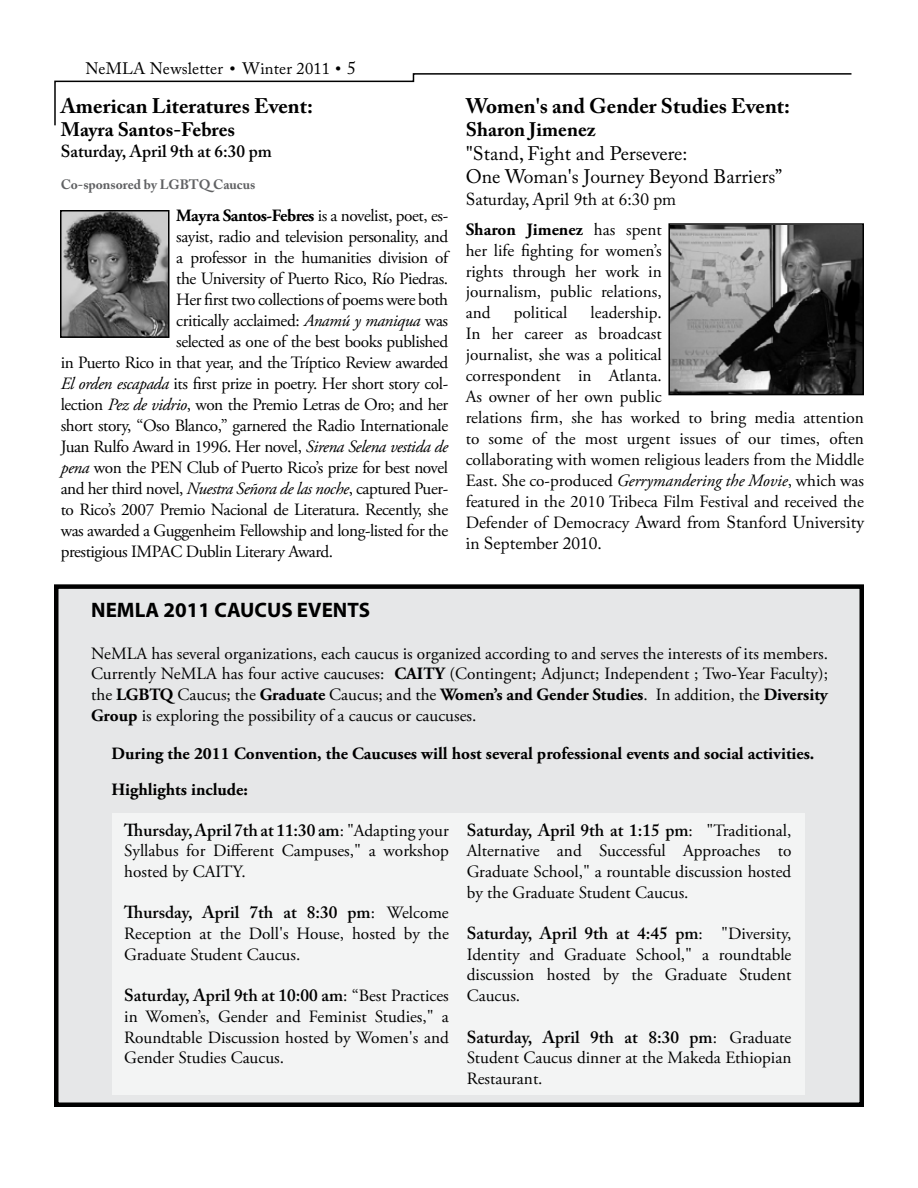
<style>
.page{position:relative;width:918px;height:1188px;background:#fff}
.page>*{position:absolute;margin:0;border:0;box-sizing:border-box;transform-origin:0 0}
.t1{font:700 21px "Adobe Caslon Pro";color:#000}
.t2{font:700 21px "Myriad Pro";color:#000}
.t3{font:19.5px/23.4px "Adobe Caslon Pro";color:#000}
.t4{font:700 19.5px "Adobe Caslon Pro";color:#000}
.t5{font:18px "Times New Roman";color:#000}
.t6{font:17.25px/21px "Adobe Garamond Pro";letter-spacing:-.005em;color:#000;text-align:justify}
.t7{font:17.25px "Adobe Garamond Pro";letter-spacing:-.025em;color:#000}
.t8{font:600 17.25px "Adobe Caslon Pro";color:#000}
.t9{font:700 17.25px/36px "Adobe Garamond Pro";color:#000}
.t10{font:17.25px/21px "Adobe Caslon Pro";color:#000}
.t11{font:16.5px "Adobe Caslon Pro";letter-spacing:.01em;color:#000}
.t12{font:700 13.5px "Adobe Caslon Pro";color:#606163}
.s1{font-weight:700;font-size:27px}
.s2{font-size:18px}
.s3{font-weight:700}
.s4{font-style:italic}
.s5{font-family:"Adobe Garamond Pro"}
.s6{font-family:"Adobe Garamond Pro";font-weight:400}
</style>
<div class="page">
<svg style="left:54px;top:73px;width:798px;height:53px"></svg>
<div style="left:86px;top:54px;width:303px;height:22px;background:#fff"></div>
<img style="left:671px;top:226px;width:190px;height:166px">
<div style="left:668px;top:223px;width:196px;height:172px;border:2px solid #000"></div>
<div style="left:56px;top:587px;width:806px;height:518px;background:#e6e7e8"></div>
<div style="left:54px;top:584px;width:810px;height:523px;border:4px solid #000"></div>
<img style="left:63px;top:213px;width:104px;height:122px">
<div style="left:60px;top:210px;width:110px;height:128px;border:2px solid #000"></div>
<div style="left:112px;top:813px;width:693px;height:282px;background:#f3f4f4"></div>
<p class="t11" style="left:86px;top:58px;width:272px">NeMLA Newsletter <span class="s1">∙</span> Winter 2011 <span class="s1">∙</span> <span class="s2">5</span></p>
<p class="t5" style="left:94px;top:56px;width:273px">NeMLA Newsletter • Winter 2010 • 5</p>
<p class="t1" style="left:61px;top:93px;width:254px">American Literatures Event:</p>
<p class="t4" style="left:61px;top:118px;width:176px">Mayra Santos-Febres</p>
<p class="t8" style="left:61px;top:141px;width:213px">Saturday, April 9th at 6:30 pm</p>
<p class="t12" style="left:61px;top:177px;width:196px">Co-sponsored by LGBTQ Caucus</p>
<p class="t7" style="left:176px;top:205px;width:273px"><span class="s3">Mayra Santos-Febres</span> is a novelist, poet, es-</p>
<p class="t7" style="left:176px;top:226px;width:273px">sayist, radio and television personality, and</p>
<p class="t7" style="left:176px;top:247px;width:273px">a professor in the humanities division of</p>
<p class="t7" style="left:176px;top:268px;width:273px">the University of Puerto Rico, Río Piedras.</p>
<p class="t7" style="left:176px;top:289px;width:273px">Her first two collections of poems were both</p>
<p class="t7" style="left:176px;top:310px;width:273px">critically acclaimed: <span class="s4">Anamú y maniqua</span> was</p>
<p class="t7" style="left:176px;top:331px;width:273px">selected as one of the best books published</p>
<p class="t7" style="left:61px;top:352px;width:389px">in Puerto Rico in that year, and the Tríptico Review awarded</p>
<p class="t7" style="left:61px;top:373px;width:389px"><span class="s4">El orden escapada</span> its first prize in poetry. Her short story col-</p>
<p class="t7" style="left:61px;top:394px;width:389px">lection <span class="s4">Pez de vidrio</span>, won the Premio Letras de Oro; and her</p>
<p class="t7" style="left:61px;top:415px;width:389px">short story, “Oso Blanco,” garnered the Radio Internationale</p>
<p class="t7" style="left:61px;top:436px;width:389px">Juan Rulfo Award in 1996. Her novel, <span class="s4">Sirena Selena vestida de</span></p>
<p class="t7" style="left:61px;top:457px;width:389px"><span class="s4">pena</span> won the PEN Club of Puerto Rico’s prize for best novel</p>
<p class="t7" style="left:61px;top:478px;width:389px">and her third novel, <span class="s4">Nuestra Señora de las noche</span>, captured Puer-</p>
<p class="t7" style="left:61px;top:499px;width:389px">to Rico’s 2007 Premio Nacional de Literatura. Recently, she</p>
<p class="t7" style="left:61px;top:520px;width:389px">was awarded a Guggenheim Fellowship and long-listed for the</p>
<p class="t7" style="left:61px;top:541px;width:274px">prestigious IMPAC Dublin Literary Award.</p>
<p class="t1" style="left:466px;top:93px;width:326px">Women's and Gender Studies Event:</p>
<p class="t4" style="left:466px;top:118px;width:132px">Sharon Jimenez</p>
<p class="t3" style="left:466px;top:141px;width:318px">"Stand, Fight and Persevere:<br>One Woman's Journey Beyond Barriers”</p>
<p class="t10" style="left:466px;top:188px;width:212px">Saturday, April 9th at 6:30 pm</p>
<p class="t6" style="left:466px;top:219px;width:197px"><span class="s3">Sharon Jimenez</span> has spent her life fighting for women’s rights through her work in journalism, public relations, and</p>
<p class="t6" style="left:466px;top:303px;width:400px;text-align:left;text-indent:125px">leadership.<br>In her career as broadcast<br>journalist, she was a political<br>correspondent in Atlanta.<br>As owner of her own public<br>relations firm, she has worked to bring media attention to some of the most urgent issues of our times, often collaborating with women religious leaders from the Middle East. She co-produced <span class="s4">Gerrymandering the Movie</span>, which was featured in the 2010 Tribeca Film Festival and received the</p>
<p class="t10" style="left:466px;top:512px;width:400px"><span class="s5">Defender of Democracy</span> Award from Stanford University in September 2010.</p>
<p class="t6" style="left:514px;top:303px;width:55px">political</p>
<p class="t2" style="left:91px;top:598px;width:280px">NEMLA 2011 CAUCUS EVENTS</p>
<p class="t6" style="left:91px;top:643px;width:738px">NeMLA has several organizations, each caucus is organized according to and serves the interests of its members.<br>Currently NeMLA has four active caucuses: <span class="s3">CAITY</span> (Contingent; Adjunct; Independent ; Two-Year Faculty); the <span class="s3">LGBTQ</span> Caucus; the <span class="s3">Graduate</span> Caucus; and the <span class="s3">Women’s and Gender Studies</span>. In addition, the <span class="s3">Diversity Group</span> is exploring the possibility of a caucus or caucuses.</p>
<p class="t9" style="left:112px;top:736px;width:704px">During the 2011 Convention, the Caucuses will host several professional events and social activities.<br>Highlights include:</p>
<p class="t8" style="left:124px;top:819px;width:326px">Thursday, April 7th at 11:30 am<span class="s6">: "Adapting your</span></p>
<p class="t6" style="left:124px;top:841px;width:326px">Syllabus for Different Campuses," a workshop hosted by CAITY.</p>
<p class="t8" style="left:124px;top:902px;width:326px">Thursday, April 7th at 8:30 pm<span class="s6">: Welcome</span></p>
<p class="t6" style="left:124px;top:924px;width:326px">Reception at the Doll's House, hosted by the<br>Graduate Student Caucus.</p>
<p class="t8" style="left:124px;top:985px;width:326px">Saturday, April 9th at 10:00 am<span class="s6">: “Best Practices</span></p>
<p class="t6" style="left:124px;top:1007px;width:326px">in Women’s, Gender and Feminist Studies," a Roundtable Discussion hosted by Women's and Gender Studies Caucus.</p>
<p class="t8" style="left:467px;top:819px;width:326px">Saturday, April 9th at 1:15 pm<span class="s6">: "Traditional,</span></p>
<p class="t6" style="left:467px;top:841px;width:326px">Alternative and Successful Approaches to Graduate School," a rountable discussion hosted by the Graduate Student Caucus.</p>
<p class="t8" style="left:467px;top:923px;width:326px">Saturday, April 9th at 4:45 pm<span class="s6">: "Diversity,</span></p>
<p class="t6" style="left:467px;top:945px;width:326px">Identity and Graduate School," a roundtable discussion hosted by the Graduate Student Caucus.</p>
<p class="t8" style="left:467px;top:1026px;width:326px">Saturday, April 9th at 8:30 pm<span class="s6">: Graduate</span></p>
<p class="t6" style="left:467px;top:1048px;width:326px">Student Caucus dinner at the Makeda Ethiopian<br>Restaurant.</p>
</div>
